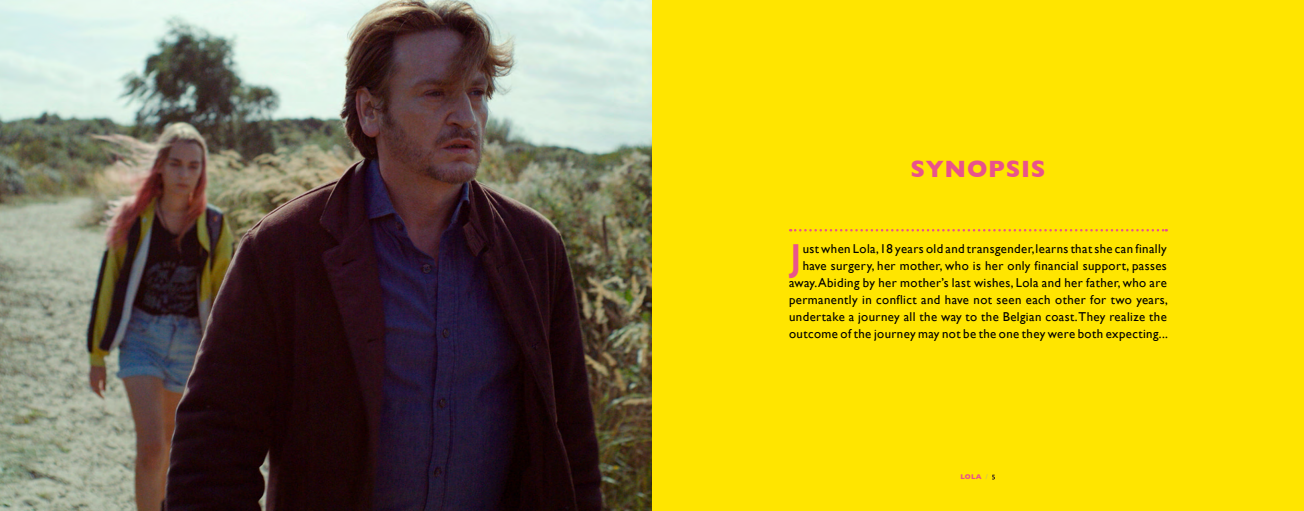
<style>
.page{position:relative;width:1304px;height:511px;background:#fff}
.page>*{position:absolute;margin:0;border:0;box-sizing:border-box;transform-origin:0 0}
.t1{font:600 37.8px "Gill Sans";color:#e9528c}
.t2{font:700 24px "Gill Sans";letter-spacing:.03em;color:#e9528c}
.t3{font:12.8px/17px "Gill Sans";letter-spacing:.03em;color:#000;text-align:right}
.t4{font:700 7px "Gill Sans";color:#e9528c}
.s1{font-weight:300;color:#a8a8a7}
.s2{font-weight:600;color:#fff}
</style>
<div class="page">
<div style="left:0;top:0;width:1304px;height:510px;background:#ffe500"></div>
<img style="left:0;top:0;width:652px;height:510px">
<svg style="left:790px;top:229px;width:377px;height:2px"></svg>
<h2 class="t2" style="left:910px;top:149px;width:137px">SYNOPSIS</h2>
<p class="t3" style="left:789px;top:240px;width:380px">ust when Lola, 18 years old and transgender, learns that she can finally have surgery, her mother, who is her only financial support, passes away. Abiding by her mother’s last wishes, Lola and her father, who are permanently in conflict and have not seen each other for two years, undertake a journey all the way to the Belgian coast. They realize the outcome of the journey may not be the one they were both expecting...</p>
<h1 class="t1" style="left:791px;top:234px;width:12px">J</h1>
<p class="t4" style="left:961px;top:471px;width:36px">LOLA <span class="s1">/</span> <span class="s2">5</span></p>
</div>
